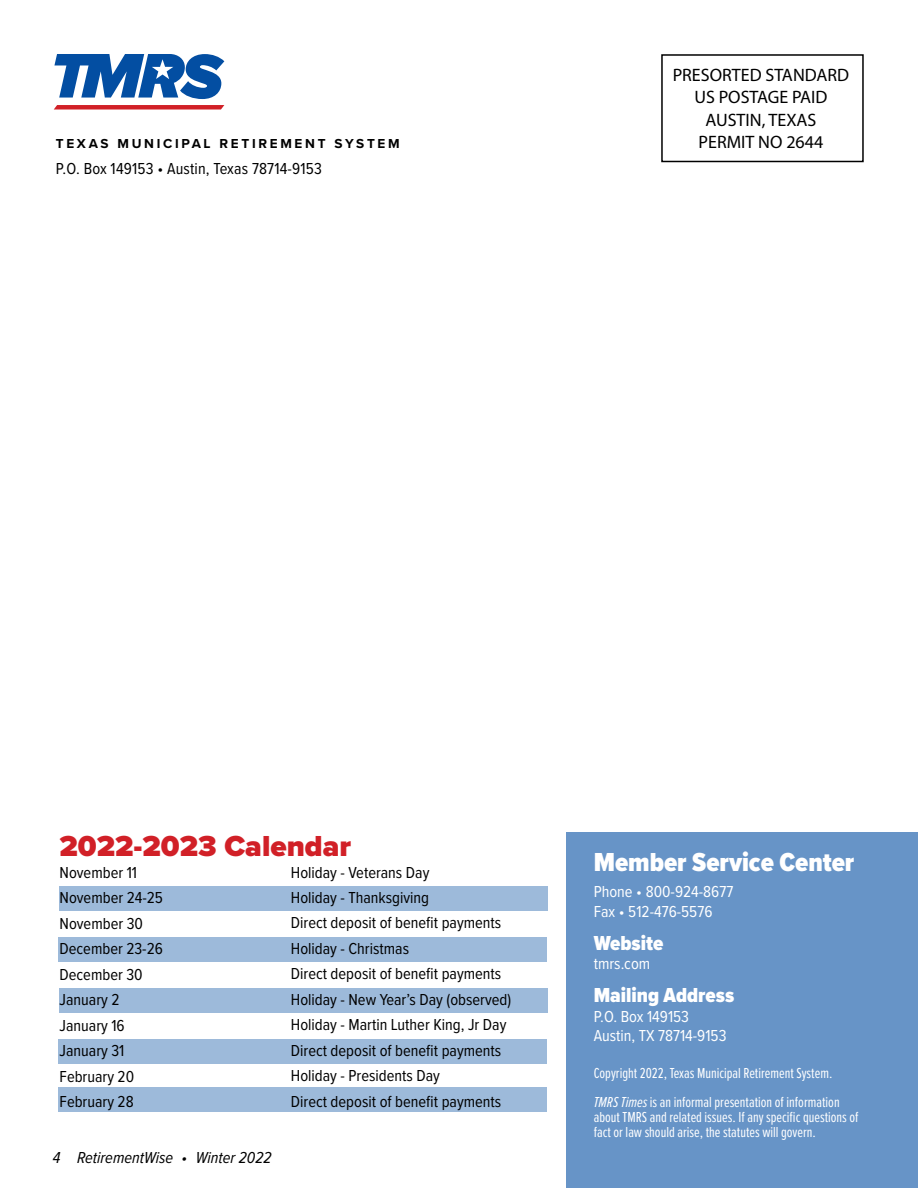
<style>
.page{position:relative;width:918px;height:1188px;background:#fff}
.page>*{position:absolute;margin:0;border:0;box-sizing:border-box;transform-origin:0 0}
.t1{font:900 30px "Proxima Nova";color:#d12027}
.t2{font:900 27px "Proxima Nova Cond";color:#fff}
.t3{font:900 21px "Proxima Nova Cond";color:#fff}
.t4{font:18px/22.5px "Myriad Pro";color:#000;text-align:center}
.t5{font:16.5px/25.5px "Proxima Nova Cond";color:#000}
.t6{font:16.5px/19.5px "Proxima Nova Cond";color:#fff}
.t7{font:italic 16.5px "Proxima Nova Cond";color:#000}
.t8{font:15px/28.5px "Proxima Nova Ex Cn";color:#fff}
.t9{font:700 13.5px "Proxima Nova";letter-spacing:.2em;color:#000}
.s1{font-style:italic}
</style>
<div class="page">
<div style="left:60px;top:886px;width:488px;height:24px;background:#9dbada"></div>
<div style="left:58px;top:937px;width:489px;height:24px;background:#9dbada"></div>
<div style="left:60px;top:988px;width:488px;height:24px;background:#9dbada"></div>
<div style="left:58px;top:1039px;width:489px;height:24px;background:#9dbada"></div>
<div style="left:58px;top:1087px;width:489px;height:24px;background:#9dbada"></div>
<div style="left:567px;top:832px;width:351px;height:356px;background:#6794c7"></div>
<div style="left:661px;top:54px;width:203px;height:108px;border:2px solid #000"></div>
<svg style="left:54px;top:54px;width:170px;height:45px"></svg>
<svg style="left:54px;top:105px;width:170px;height:5px"></svg>
<p class="t9" style="left:56px;top:133px;width:345px">TEXAS MUNICIPAL RETIREMENT SYSTEM</p>
<p class="t5" style="left:56px;top:155px;width:268px">P.O. Box 149153 • Austin, Texas 78714-9153</p>
<p class="t4" style="left:673px;top:63px;width:178px">PRESORTED STANDARD<br>US POSTAGE PAID<br>AUSTIN, TEXAS<br>PERMIT NO 2644</p>
<h1 class="t1" style="left:60px;top:823px;width:293px">2022-2023 Calendar</h1>
<p class="t5" style="left:60px;top:859px;width:105px">November 11<br>November 24-25<br>November 30<br>December 23-26<br>December 30<br>January 2<br>January 16<br>January 31<br>February 20<br>February 28</p>
<p class="t5" style="left:291px;top:859px;width:222px">Holiday - Veterans Day<br>Holiday - Thanksgiving<br>Direct deposit of benefit payments<br>Holiday - Christmas<br>Direct deposit of benefit payments<br>Holiday - New Year’s Day (observed)<br>Holiday - Martin Luther King, Jr Day<br>Direct deposit of benefit payments<br>Holiday - Presidents Day<br>Direct deposit of benefit payments</p>
<p class="t7" style="left:53px;top:1145px;width:220px">4 RetirementWise • Winter 2022</p>
<h2 class="t2" style="left:594px;top:842px;width:262px">Member Service Center</h2>
<p class="t6" style="left:594px;top:881px;width:141px">Phone • 800-924-8677<br>Fax • 512-476-5576</p>
<p class="t3" style="left:594px;top:927px;width:71px">Website</p>
<p class="t6" style="left:594px;top:953px;width:58px">tmrs.com</p>
<p class="t3" style="left:594px;top:980px;width:142px">Mailing Address</p>
<p class="t6" style="left:594px;top:1006px;width:134px">P.O. Box 149153<br>Austin, TX 78714-9153</p>
<p class="t8" style="left:594px;top:1059px;width:247px">Copyright 2022, Texas Municipal Retirement System.<br><span class="s1">TMRS Times</span> is an informal presentation of information</p>
<p class="t8" style="left:594px;top:1109px;width:266px;line-height:15px">about TMRS and related issues. If any specific questions of fact or law should arise, the statutes will govern.</p>
</div>
